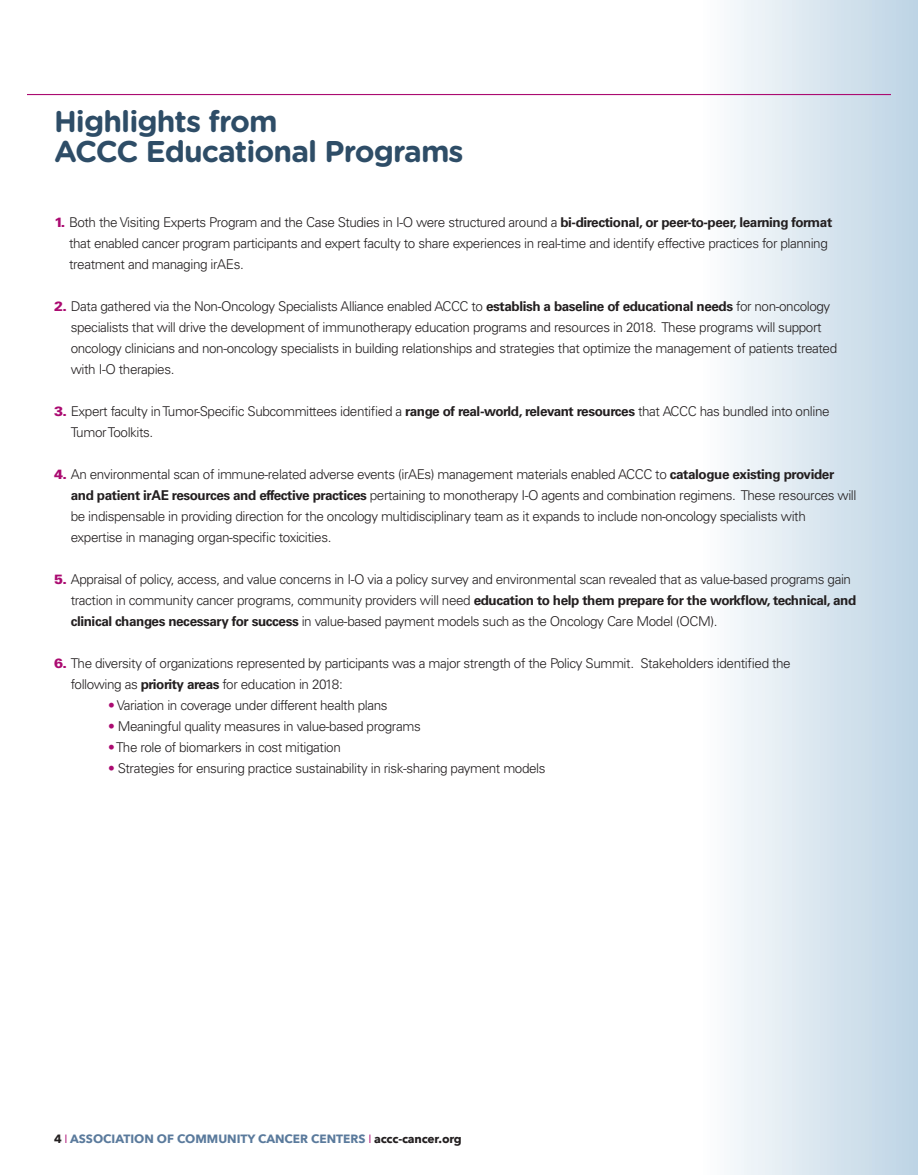
<style>
.page{position:relative;width:918px;height:1175px;background:#fff}
.page>*{position:absolute;margin:0;border:0;box-sizing:border-box;transform-origin:0 0}
.t1{font:700 30px/30px "Gotham Rounded";letter-spacing:-.03em;color:#2e4d67}
.t2{font:300 13.5px/21px "Univers";letter-spacing:-.03em;color:#231f20}
.t3{font:700 12px "Avenir Next";color:#5a7a9c}
.s1{font-weight:900;color:#ab0b71}
.s2{font-weight:700}
.s3{color:#ab0b71}
.s4{color:#231f20}
.s5{font-weight:400;color:#ab0b71}
</style>
<div class="page">
<div style="left:702px;top:0;width:216px;height:1174px;background:linear-gradient(to right,#fdfefe,#bdd4e4)"></div>
<hr style="left:27px;top:94px;width:864px;height:1px;background:#ab0b71">
<h1 class="t1" style="left:54px;top:105px;width:411px">Highlights from<br>ACCC Educational Programs</h1>
<p class="t2" style="left:69px;top:211px;width:765px;text-indent:-15px"><span class="s1">1.</span> Both the Visiting Experts Program and the Case Studies in I-O were structured around a <span class="s2">bi-directional, or peer-to-peer, learning format </span>that enabled cancer program participants and expert faculty to share experiences in real-time and identify effective practices for planning treatment and managing irAEs.</p>
<p class="t2" style="left:71px;top:295px;width:768px;text-indent:-17px"><span class="s1">2.</span> Data gathered via the Non-Oncology Specialists Alliance enabled ACCC to <span class="s2">establish a baseline of educational needs</span> for non-oncology specialists that will drive the development of immunotherapy education programs and resources in 2018. These programs will support oncology clinicians and non-oncology specialists in building relationships and strategies that optimize the management of patients treated with I-O therapies.</p>
<p class="t2" style="left:71px;top:400px;width:760px;text-indent:-17px"><span class="s1">3.</span> Expert faculty in Tumor-Specific Subcommittees identified a <span class="s2">range of real-world, relevant resources</span> that ACCC has bundled into online<br>Tumor Toolkits.</p>
<p class="t2" style="left:71px;top:463px;width:787px;text-indent:-17px"><span class="s1">4.</span> An environmental scan of immune-related adverse events (irAEs) management materials enabled ACCC to <span class="s2">catalogue existing provider and patient irAE resources and effective practices</span> pertaining to monotherapy I-O agents and combination regimens. These resources will be indispensable in providing direction for the oncology multidisciplinary team as it expands to include non-oncology specialists with expertise in managing organ-specific toxicities.</p>
<p class="t2" style="left:71px;top:568px;width:787px;text-indent:-17px"><span class="s1">5.</span> Appraisal of policy, access, and value concerns in I-O via a policy survey and environmental scan revealed that as value-based programs gain traction in community cancer programs, community providers will need <span class="s2">education to help them prepare for the workflow, technical, and clinical changes necessary for success</span> in value-based payment models such as the Oncology Care Model (OCM).</p>
<p class="t2" style="left:71px;top:652px;width:722px;text-indent:-17px"><span class="s1">6.</span> The diversity of organizations represented by participants was a major strength of the Policy Summit. Stakeholders identified the following as <span class="s2">priority areas</span> for education in 2018:</p>
<p class="t2" style="left:108px;top:695px;width:281px"><span class="s3">•</span> Variation in coverage under different health plans</p>
<p class="t2" style="left:108px;top:716px;width:314px"><span class="s3">•</span> Meaningful quality measures in value-based programs</p>
<p class="t2" style="left:108px;top:737px;width:234px"><span class="s3">•</span> The role of biomarkers in cost mitigation</p>
<p class="t2" style="left:108px;top:758px;width:439px"><span class="s3">•</span> Strategies for ensuring practice sustainability in risk-sharing payment models</p>
<p class="t3" style="left:54px;top:1128px;width:409px"><span class="s4">4</span> <span class="s5">I</span> ASSOCIATION OF COMMUNITY CANCER CENTERS <span class="s5">I</span> <span class="s4">accc-cancer.org</span></p>
</div>
